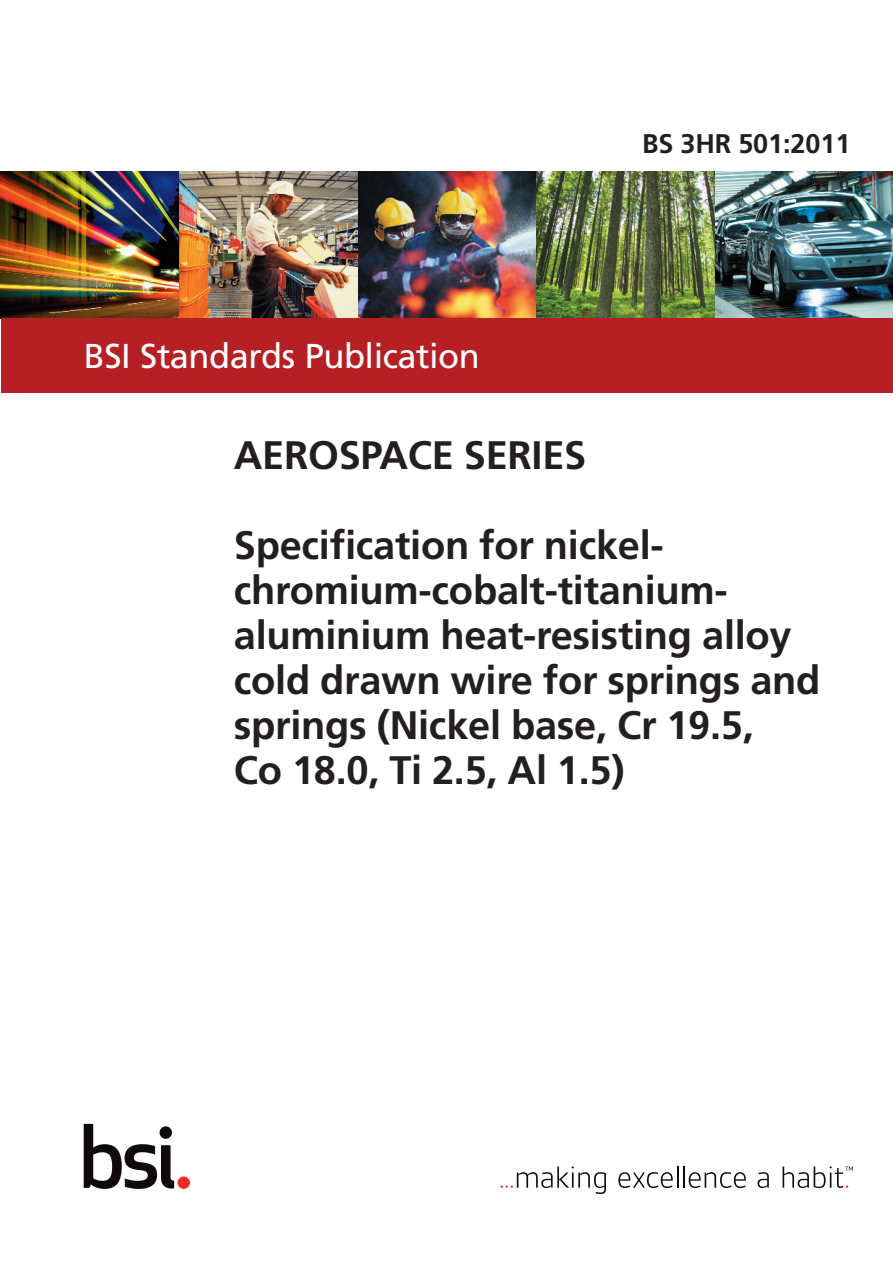
<style>
.page{position:relative;width:893px;height:1263px;background:#fff}
.page>*{position:absolute;margin:0;border:0;box-sizing:border-box;transform-origin:0 0}
.t1{font:700 39.75px/45px "Frutiger";letter-spacing:-.005em;color:#231f20}
.t2{font:34.5px "Frutiger LT Std";letter-spacing:-.015em;color:#fff}
.t3{font:700 27px "Frutiger";letter-spacing:-.005em;color:#231f20}
</style>
<div class="page">
<img style="left:1px;top:172px;width:179px;height:146px">
<img style="left:180px;top:172px;width:178px;height:146px">
<img style="left:358px;top:172px;width:179px;height:146px">
<img style="left:537px;top:172px;width:178px;height:146px">
<img style="left:715px;top:172px;width:178px;height:146px">
<div style="left:1px;top:318px;width:892px;height:75px;background:#b62024"></div>
<svg style="left:501px;top:1166px;width:105px;height:28px"></svg>
<svg style="left:618px;top:1166px;width:60px;height:22px"></svg>
<hr style="left:683px;top:1166px;width:2px;height:22px;background:#110a0c">
<svg style="left:689px;top:1172px;width:57px;height:16px"></svg>
<svg style="left:757px;top:1172px;width:12px;height:16px"></svg>
<svg style="left:783px;top:1166px;width:70px;height:22px"></svg>
<svg style="left:84px;top:1124px;width:90px;height:65px"></svg>
<div style="left:178px;top:1176px;width:12px;height:13px;background:#ee2e22;border-radius:50%"></div>
<p class="t3" style="left:642px;top:128px;width:210px">BS 3HR 501:2011</p>
<p class="t2" style="left:84px;top:336px;width:397px">BSI Standards Publication</p>
<p class="t1" style="left:234px;top:432px;width:354px">AEROSPACE SERIES</p>
<p class="t1" style="left:234px;top:522px;width:588px">Specification for nickel&shy;chromium-cobalt-titanium&shy;aluminium heat-resisting alloy cold drawn wire for springs and springs (Nickel base, Cr 19.5,<br>Co 18.0, Ti 2.5, Al 1.5)</p>
</div>
